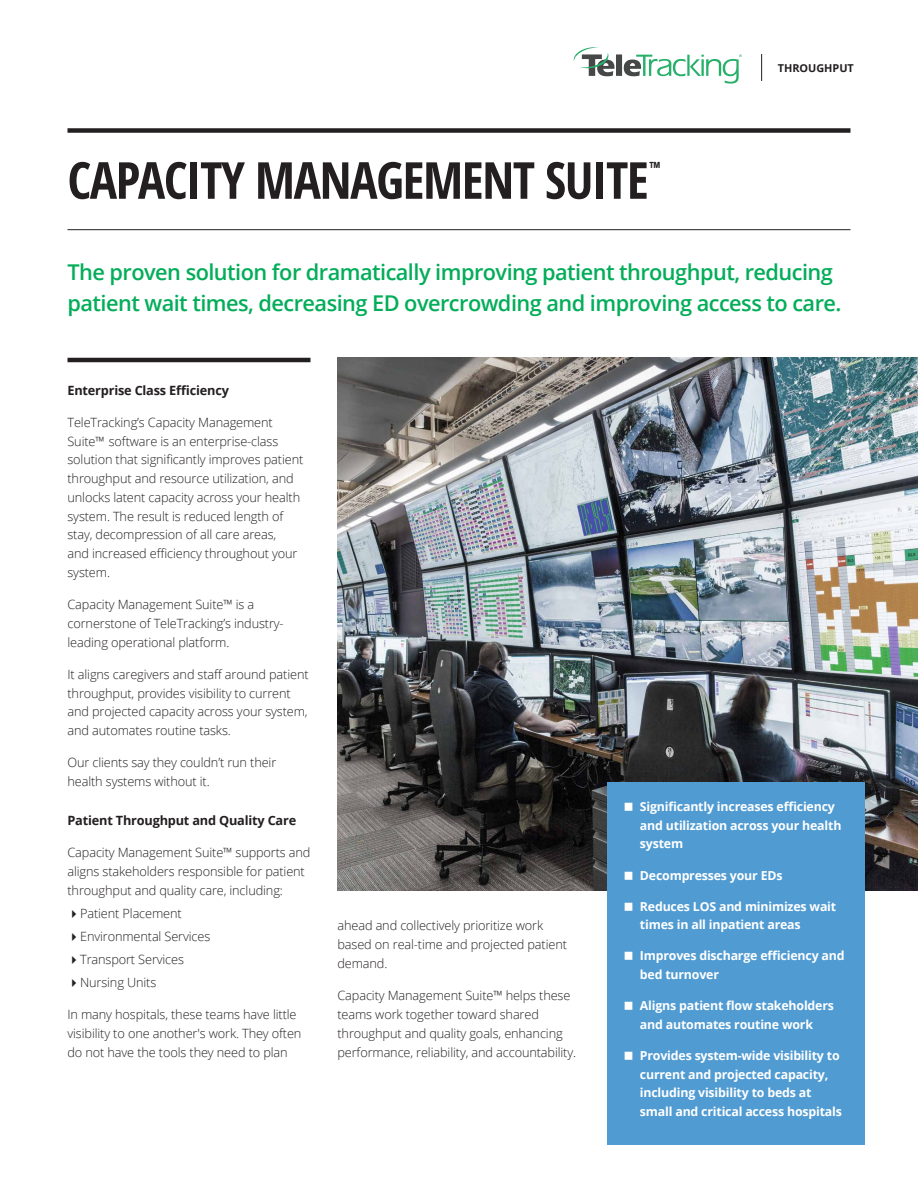
<style>
.page{position:relative;width:918px;height:1188px;background:#fff}
.page>*{position:absolute;margin:0;border:0;box-sizing:border-box;transform-origin:0 0}
.t1{font:700 condensed 51px "Open Sans";letter-spacing:-.025em;color:#231f20}
.t2{font:600 21.75px/31.5px "Open Sans";letter-spacing:-.025em;color:#03ad59}
.t3{font:700 condensed 16.8px "Open Sans";color:#231f20}
.t4{font:300 12.75px/18.8px "Open Sans";letter-spacing:-.01em;color:#231f20}
.t5{font:700 12.75px "Open Sans";letter-spacing:-.015em;color:#231f20}
.t6{font:700 12.3px/18.8px "Open Sans";letter-spacing:-.015em;color:#fff}
.t7{font:700 10.8px "Open Sans";color:#231f20}
</style>
<div class="page">
<hr style="left:68px;top:358px;width:242px;height:4px;background:#231f20">
<hr style="left:68px;top:229px;width:782px;height:1px;background:#231f20">
<img style="left:338px;top:358px;width:580px;height:533px">
<div style="left:608px;top:782px;width:257px;height:363px;background:#509bd2"></div>
<div style="left:68px;top:128px;width:782px;height:5px;background:#231f20"></div>
<svg style="left:574px;top:47px;width:168px;height:37px"></svg>
<svg style="left:761px;top:54px;width:1px;height:27px"></svg>
<h1 class="t1" style="left:68px;top:145px;width:583px">CAPACITY MANAGEMENT SUITE</h1>
<h3 class="t3" style="left:649px;top:156px;width:13px">™</h3>
<p class="t7" style="left:778px;top:61px;width:78px">THROUGHPUT</p>
<h2 class="t2" style="left:68px;top:256px;width:775px">The proven solution for dramatically improving patient throughput, reducing patient wait times, decreasing ED overcrowding and improving access to care.</h2>
<p class="t5" style="left:68px;top:381px;width:163px">Enterprise Class Efficiency</p>
<p class="t4" style="left:68px;top:412px;width:237px">TeleTracking’s Capacity Management Suite™ software is an enterprise-class solution that significantly improves patient throughput and resource utilization, and unlocks latent capacity across your health system. The result is reduced length of stay, decompression of all care areas,<br>and increased efficiency throughout your system.</p>
<p class="t4" style="left:68px;top:595px;width:218px">Capacity Management Suite™ is a cornerstone of TeleTracking’s industry&shy;leading operational platform.</p>
<p class="t4" style="left:68px;top:664px;width:243px">It aligns caregivers and staff around patient throughput, provides visibility to current and projected capacity across your system, and automates routine tasks.</p>
<p class="t4" style="left:68px;top:753px;width:210px">Our clients say they couldn’t run their health systems without it.</p>
<p class="t5" style="left:68px;top:811px;width:230px">Patient Throughput and Quality Care</p>
<p class="t4" style="left:68px;top:843px;width:245px">Capacity Management Suite™ supports and aligns stakeholders responsible for patient throughput and quality care, including:</p>
<p class="t4" style="left:68px;top:904px;width:116px">✔Patient Placement</p>
<p class="t4" style="left:68px;top:927px;width:144px">✔Environmental Services</p>
<p class="t4" style="left:68px;top:950px;width:118px">✔Transport Services</p>
<p class="t4" style="left:68px;top:973px;width:90px">✔Nursing Units</p>
<p class="t4" style="left:68px;top:1005px;width:235px">In many hospitals, these teams have little visibility to one another's work. They often do not have the tools they need to plan</p>
<p class="t4" style="left:338px;top:916px;width:231px">ahead and collectively prioritize work based on real-time and projected patient demand.</p>
<p class="t4" style="left:338px;top:986px;width:240px">Capacity Management Suite™ helps these teams work together toward shared throughput and quality goals, enhancing performance, reliability, and accountability.</p>
<p class="t6" style="left:640px;top:797px;width:203px">Significantly increases efficiency and utilization across your health system</p>
<p class="t6" style="left:640px;top:865px;width:144px">Decompresses your EDs</p>
<p class="t6" style="left:640px;top:896px;width:198px">Reduces LOS and minimizes wait times in all inpatient areas</p>
<p class="t6" style="left:640px;top:946px;width:206px">Improves discharge efficiency and bed turnover</p>
<p class="t6" style="left:640px;top:996px;width:195px">Aligns patient flow stakeholders and automates routine work</p>
<p class="t6" style="left:640px;top:1046px;width:203px">Provides system-wide visibility to current and projected capacity, including visibility to beds at small and critical access hospitals</p>
</div>
